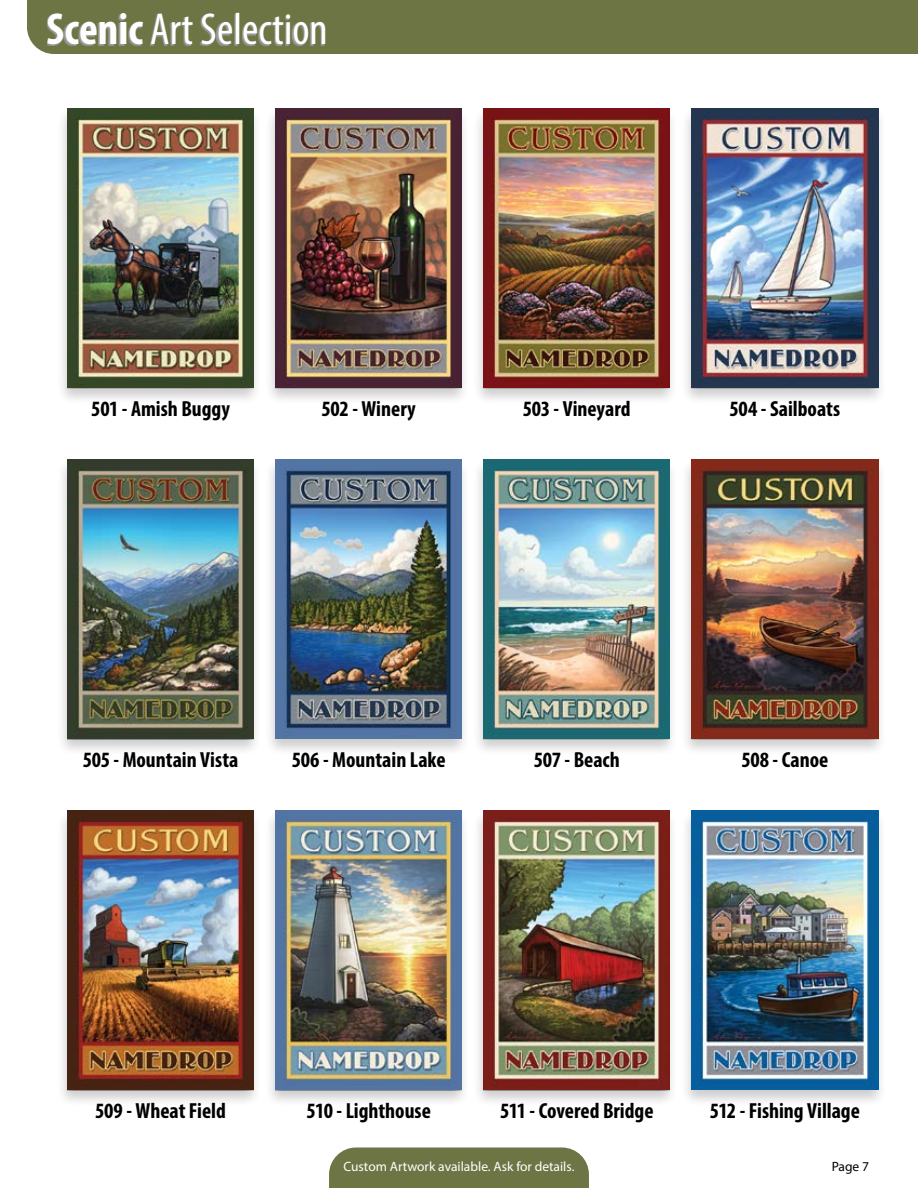
<style>
.page{position:relative;width:918px;height:1188px;background:#fff}
.page>*{position:absolute;margin:0;border:0;box-sizing:border-box;transform-origin:0 0}
.t1{font:condensed 45px "Myriad Pro";color:#fff}
.t2{font:700 condensed 21.9px "Myriad Pro";color:#000}
.t3{font:13.5px "Myriad Pro";color:#fff}
.t4{font:13.5px "Myriad Pro";color:#000}
.s1{font-weight:700}
</style>
<div class="page">
<div style="left:329px;top:1148px;width:260px;height:40px;background:#6e7544"></div>
<div style="left:27px;top:0;width:891px;height:54px;background:#6e7544"></div>
<div style="left:56px;top:106px;width:206px;height:300px;background:#000;opacity:.2"></div>
<img style="left:68px;top:108px;width:186px;height:280px">
<div style="left:264px;top:107px;width:207px;height:298px;background:#000;opacity:.2"></div>
<img style="left:276px;top:108px;width:186px;height:280px">
<div style="left:472px;top:106px;width:207px;height:300px;background:#000;opacity:.2"></div>
<img style="left:484px;top:108px;width:186px;height:280px">
<div style="left:681px;top:106px;width:206px;height:300px;background:#000;opacity:.2"></div>
<img style="left:692px;top:108px;width:186px;height:280px">
<div style="left:56px;top:458px;width:206px;height:298px;background:#000;opacity:.2"></div>
<img style="left:68px;top:459px;width:186px;height:280px">
<div style="left:264px;top:457px;width:207px;height:300px;background:#000;opacity:.2"></div>
<img style="left:276px;top:459px;width:186px;height:280px">
<div style="left:472px;top:457px;width:207px;height:300px;background:#000;opacity:.2"></div>
<img style="left:484px;top:459px;width:186px;height:280px">
<div style="left:681px;top:457px;width:206px;height:300px;background:#000;opacity:.2"></div>
<img style="left:692px;top:459px;width:186px;height:280px">
<div style="left:56px;top:809px;width:206px;height:298px;background:#000;opacity:.2"></div>
<img style="left:68px;top:810px;width:186px;height:280px">
<div style="left:264px;top:809px;width:207px;height:298px;background:#000;opacity:.2"></div>
<img style="left:276px;top:810px;width:186px;height:280px">
<div style="left:472px;top:809px;width:207px;height:298px;background:#000;opacity:.2"></div>
<img style="left:484px;top:810px;width:186px;height:280px">
<div style="left:681px;top:809px;width:206px;height:298px;background:#000;opacity:.2"></div>
<img style="left:692px;top:810px;width:186px;height:280px">
<svg style="left:47px;top:15px;width:277px;height:32px;background:#7d8162"></svg>
<h1 class="t1" style="left:46px;top:2px;width:283px"><span class="s1">Scenic</span> Art Selection</h1>
<p class="t2" style="left:91px;top:395px;width:140px">501 - Amish Buggy</p>
<p class="t2" style="left:322px;top:395px;width:96px">502 - Winery</p>
<p class="t2" style="left:523px;top:395px;width:109px">503 - Vineyard</p>
<p class="t2" style="left:730px;top:395px;width:112px">504 - Sailboats</p>
<p class="t2" style="left:83px;top:746px;width:157px">505 - Mountain Vista</p>
<p class="t2" style="left:292px;top:746px;width:155px">506 - Mountain Lake</p>
<p class="t2" style="left:534px;top:746px;width:87px">507 - Beach</p>
<p class="t2" style="left:742px;top:746px;width:88px">508 - Canoe</p>
<p class="t2" style="left:95px;top:1097px;width:132px">509 - Wheat Field</p>
<p class="t2" style="left:306px;top:1097px;width:126px">510 - Lighthouse</p>
<p class="t2" style="left:500px;top:1097px;width:155px">511 - Covered Bridge</p>
<p class="t2" style="left:710px;top:1097px;width:152px">512 - Fishing Village</p>
<p class="t3" style="left:344px;top:1158px;width:232px">Custom Artwork available. Ask for details.</p>
<p class="t4" style="left:832px;top:1158px;width:39px">Page 7</p>
</div>
